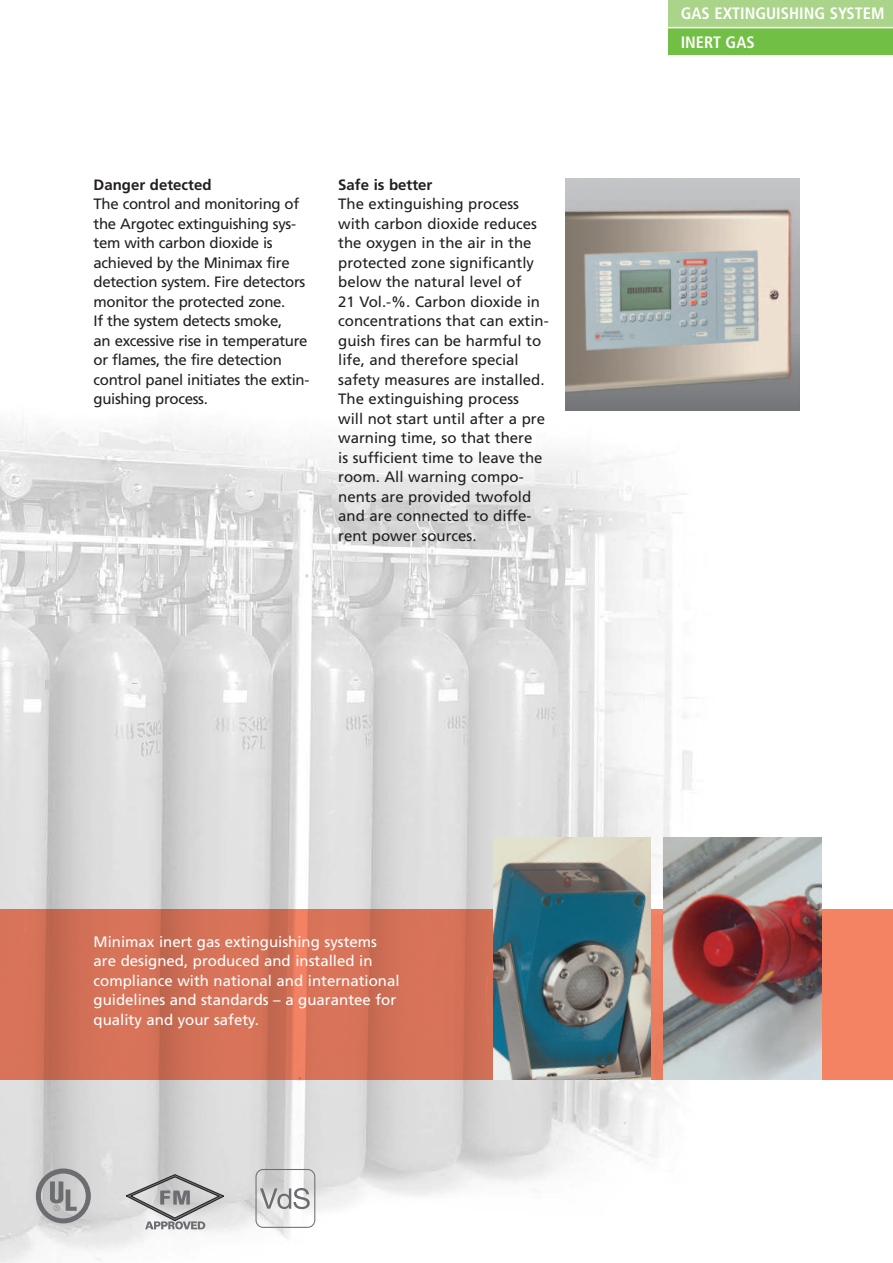
<style>
.page{position:relative;width:893px;height:1263px;background:#fff}
.page>*{position:absolute;margin:0;border:0;box-sizing:border-box;transform-origin:0 0}
.t1{font:700 condensed 16.5px/28.5px "Frutiger";color:#fff}
.t2{font:15px/19.5px "Frutiger";color:#231f20}
.t3{font:15px/19.5px "Frutiger";letter-spacing:-.02em;color:#231f20}
.t4{font:15px/19.5px "Frutiger";color:#fff}
.t5{font:700 15px "Frutiger";color:#231f20}
</style>
<div class="page">
<img style="left:0;top:195px;width:892px;height:1068px">
<img style="left:0;top:910px;width:892px;height:170px">
<img style="left:493px;top:838px;width:158px;height:242px">
<img style="left:663px;top:838px;width:158px;height:242px">
<svg style="left:36px;top:1168px;width:55px;height:55px;background:#a8a8a9"></svg>
<svg style="left:126px;top:1175px;width:98px;height:54px;background:#bcbcbc"></svg>
<div style="left:255px;top:1169px;width:60px;height:59px;border:1px solid #6c6d70;border-radius:7px"></div>
<svg style="left:260px;top:1188px;width:50px;height:21px"></svg>
<img style="left:566px;top:179px;width:233px;height:231px">
<div style="left:668px;top:0;width:224px;height:28px;background:#aad489"></div>
<div style="left:668px;top:28px;width:224px;height:27px;background:#71bf44"></div>
<hr style="left:668px;top:27px;width:224px;height:1px;background:#fff">
<p class="t5" style="left:94px;top:179px;width:119px">Danger detected</p>
<p class="t3" style="left:94px;top:196px;width:217px">The control and monitoring of the Argotec extinguishing sys&shy;tem with carbon dioxide is achieved by the Minimax fire detection system. Fire detectors monitor the protected zone.<br>If the system detects smoke,<br>an excessive rise in temperature or flames, the fire detection control panel initiates the extin&shy;guishing process.</p>
<p class="t5" style="left:338px;top:179px;width:96px">Safe is better</p>
<p class="t2" style="left:338px;top:196px;width:212px">The extinguishing process with carbon dioxide reduces the oxygen in the air in the protected zone significantly below the natural level of<br>21 Vol.-%. Carbon dioxide in concentrations that can extin&shy;guish fires can be harmful to life, and therefore special safety measures are installed.<br>The extinguishing process<br>will not start until after a pre warning time, so that there<br>is sufficient time to leave the room. All warning compo&shy;nents are provided twofold and are connected to diffe&shy;rent power sources.</p>
<p class="t1" style="left:680px;top:1px;width:205px">GAS EXTINGUISHING SYSTEM<br>INERT GAS</p>
<p class="t4" style="left:94px;top:933px;width:307px">Minimax inert gas extinguishing systems are designed, produced and installed in compliance with national and international guidelines and standards – a guarantee for quality and your safety.</p>
</div>
